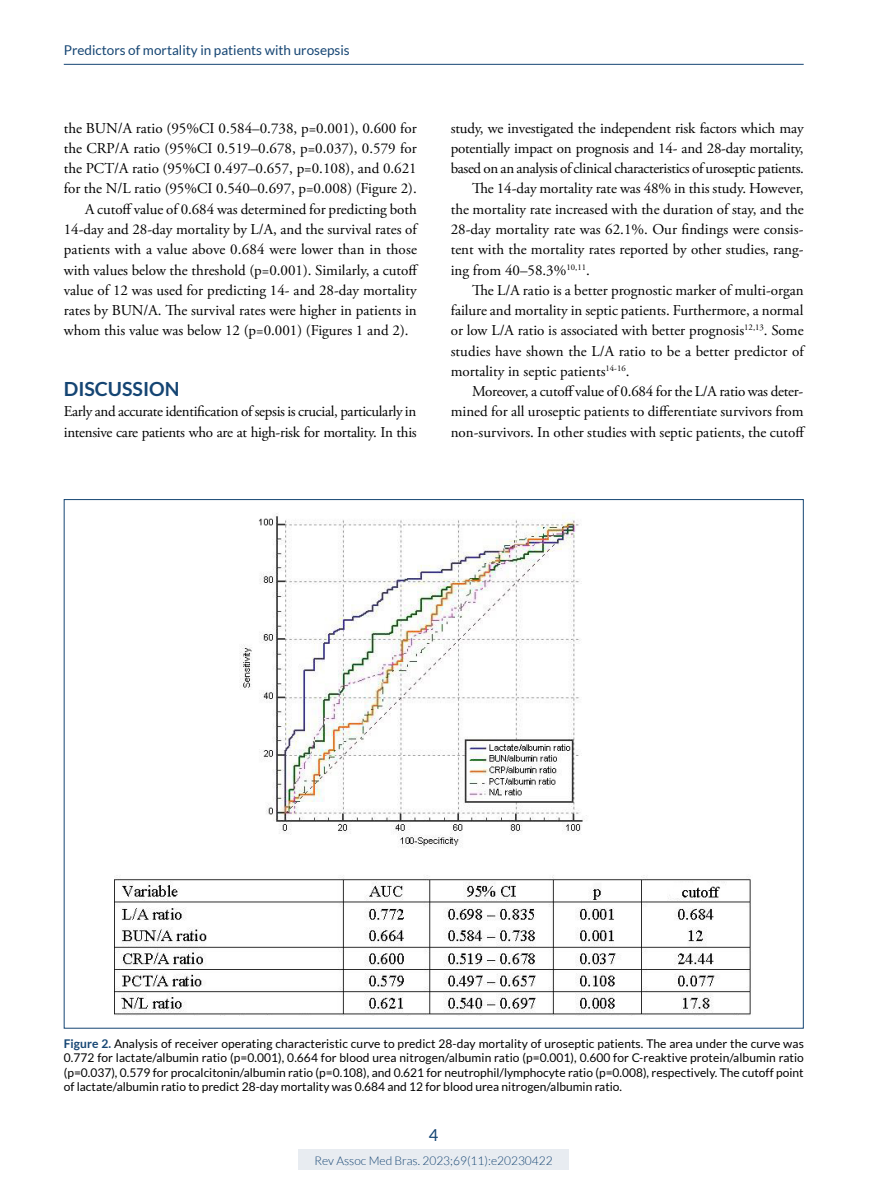
<style>
.page{position:relative;width:893px;height:1191px;background:#fff}
.page>*{position:absolute;margin:0;border:0;box-sizing:border-box;transform-origin:0 0}
.t1{font:700 19.5px "Lato";color:#154573}
.t2{font:16.5px "Lato";color:#154573}
.t3{font:15px "Adobe Garamond Pro";color:#000}
.t4{font:15px/20.2px "Adobe Garamond Pro";letter-spacing:-.02em;color:#000}
.t5{font:15px "Adobe Garamond Pro";letter-spacing:-.025em;color:#000}
.t6{font:13.5px "Lato";color:#154573}
.t7{font:12px/14.4px "Lato";color:#000;text-align:justify}
.t8{font:300 12px "Lato";color:#154573}
.s1{font-weight:700;color:#154573}
</style>
<div class="page">
<div style="left:299px;top:1149px;width:270px;height:21px;background:#e8ecf1"></div>
<hr style="left:64px;top:64px;width:740px;height:1px;background:#154573">
<img style="left:115px;top:513px;width:636px;height:502px">
<p class="t6" style="left:64px;top:43px;width:287px">Predictors of mortality in patients with urosepsis</p>
<p class="t3" style="left:64px;top:119px;width:354px">the BUN/A ratio (95%CI 0.584–0.738, p=0.001), 0.600 for</p>
<p class="t3" style="left:64px;top:139px;width:354px">the CRP/A ratio (95%CI 0.519–0.678, p=0.037), 0.579 for</p>
<p class="t3" style="left:64px;top:159px;width:354px">the PCT/A ratio (95%CI 0.497–0.657, p=0.108), and 0.621</p>
<p class="t3" style="left:64px;top:180px;width:354px">for the N/L ratio (95%CI 0.540–0.697, p=0.008) (Figure 2).</p>
<p class="t3" style="left:85px;top:200px;width:333px">A cutoff value of 0.684 was determined for predicting both</p>
<p class="t3" style="left:64px;top:220px;width:354px">14-day and 28-day mortality by L/A, and the survival rates of</p>
<p class="t3" style="left:64px;top:240px;width:355px">patients with a value above 0.684 were lower than in those</p>
<p class="t3" style="left:64px;top:261px;width:356px">with values below the threshold (p=0.001). Similarly, a cutoff</p>
<p class="t3" style="left:64px;top:281px;width:354px">value of 12 was used for predicting 14- and 28-day mortality</p>
<p class="t3" style="left:64px;top:301px;width:354px">rates by BUN/A. The survival rates were higher in patients in</p>
<p class="t3" style="left:64px;top:321px;width:346px">whom this value was below 12 (p=0.001) (Figures 1 and 2).</p>
<h1 class="t1" style="left:64px;top:378px;width:117px">DISCUSSION</h1>
<p class="t4" style="left:64px;top:402px;width:354px">Early and accurate identification of sepsis is crucial, particularly in intensive care patients who are at high-risk for mortality. In this</p>
<p class="t3" style="left:451px;top:119px;width:354px">study, we investigated the independent risk factors which may</p>
<p class="t3" style="left:451px;top:139px;width:354px">potentially impact on prognosis and 14- and 28-day mortality,</p>
<p class="t5" style="left:451px;top:159px;width:355px">based on an analysis of clinical characteristics of uroseptic patients.</p>
<p class="t3" style="left:472px;top:180px;width:333px">The 14-day mortality rate was 48% in this study. However,</p>
<p class="t3" style="left:451px;top:200px;width:354px">the mortality rate increased with the duration of stay, and the</p>
<p class="t3" style="left:451px;top:220px;width:354px">28-day mortality rate was 62.1%. Our findings were consis-</p>
<p class="t3" style="left:451px;top:240px;width:354px">tent with the mortality rates reported by other studies, rang-</p>
<p class="t3" style="left:451px;top:261px;width:141px">ing from 40–58.3%<sup>10,11</sup>.</p>
<p class="t3" style="left:472px;top:281px;width:333px">The L/A ratio is a better prognostic marker of multi-organ</p>
<p class="t3" style="left:451px;top:301px;width:354px">failure and mortality in septic patients. Furthermore, a normal</p>
<p class="t3" style="left:451px;top:321px;width:354px">or low L/A ratio is associated with better prognosis<sup>12,13</sup>. Some</p>
<p class="t3" style="left:451px;top:342px;width:354px">studies have shown the L/A ratio to be a better predictor of</p>
<p class="t3" style="left:451px;top:362px;width:180px">mortality in septic patients<sup>14-16</sup>.</p>
<p class="t3" style="left:472px;top:382px;width:333px">Moreover, a cutoff value of 0.684 for the L/A ratio was deter-</p>
<p class="t3" style="left:451px;top:402px;width:354px">mined for all uroseptic patients to differentiate survivors from</p>
<p class="t3" style="left:451px;top:423px;width:356px">non-survivors. In other studies with septic patients, the cutoff</p>
<p class="t7" style="left:64px;top:1036px;width:742px"><span class="s1">Figure 2.</span> Analysis of receiver operating characteristic curve to predict 28-day mortality of uroseptic patients. The area under the curve was 0.772 for lactate/albumin ratio (p=0.001), 0.664 for blood urea nitrogen/albumin ratio (p=0.001), 0.600 for C-reaktive protein/albumin ratio (p=0.037), 0.579 for procalcitonin/albumin ratio (p=0.108), and 0.621 for neutrophil/lymphocyte ratio (p=0.008), respectively. The cutoff point of lactate/albumin ratio to predict 28-day mortality was 0.684 and 12 for blood urea nitrogen/albumin ratio.</p>
<p class="t2" style="left:429px;top:1126px;width:11px">4</p>
<p class="t8" style="left:315px;top:1154px;width:240px">Rev Assoc Med Bras. 2023;69(11):e20230422</p>
</div>
